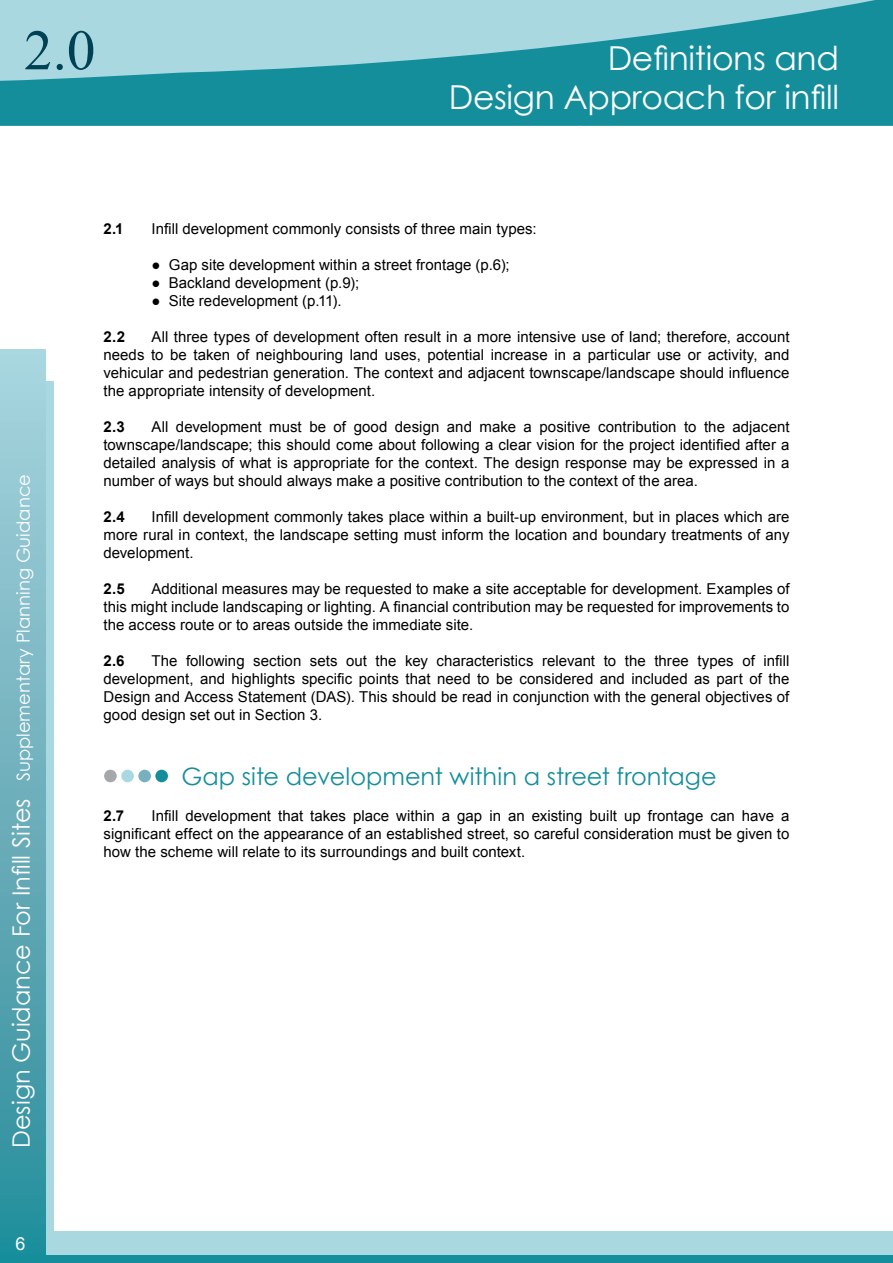
<style>
.page{position:relative;width:893px;height:1263px;background:#fff}
.page>*{position:absolute;margin:0;border:0;box-sizing:border-box;transform-origin:0 0}
.t1{font:57px "Times New Roman";color:#004154}
.t2{font:33px "Century Gothic";letter-spacing:-.01em;color:#fff}
.t3{font:24px "Century Gothic";color:#158e9c}
.t4{font:18px "Century Gothic";color:#fff}
.t5{font:18px "Arial";color:#fff}
.t6{font:15px/18px "Arial";letter-spacing:.005em;color:#000;text-align:justify}
.t7{font:700 15px "Arial";color:#000}
.s1{font-size:24px}
.s2{font-family:"Times New Roman"}
</style>
<div class="page">
<div style="left:8px;top:381px;width:46px;height:882px;background:#aad8e1"></div>
<svg style="left:0;top:0;width:893px;height:126px;background:#51abb7"></svg>
<div style="left:0;top:350px;width:45px;height:913px;background:linear-gradient(to bottom,#add4de,#278b9a)"></div>
<div style="left:51px;top:1231px;width:842px;height:27px;background:#aad8e1"></div>
<div style="left:0;top:1256px;width:893px;height:7px;background:#158e9c"></div>
<div style="left:104px;top:770px;width:13px;height:12px;background:#a5a7aa;border-radius:50%"></div>
<div style="left:121px;top:770px;width:13px;height:12px;background:#aad8e1;border-radius:50%"></div>
<div style="left:138px;top:770px;width:13px;height:12px;background:#77b1bf;border-radius:50%"></div>
<div style="left:155px;top:770px;width:13px;height:12px;background:#158e9c;border-radius:50%"></div>
<h1 class="t1" style="left:24px;top:12px;width:73px">2.0</h1>
<h1 class="t2" style="left:608px;top:35px;width:233px">Definitions and</h1>
<p class="t2" style="left:449px;top:74px;width:392px">Design Approach for infill</p>
<p class="t4" style="left:11px;top:1148px;width:675px;rotate:-90deg"><span class="s1">Design Guidance For Infill Sites</span> Supplementary Planning Guidance</p>
<p class="t5" style="left:16px;top:1232px;width:12px">6</p>
<p class="t7" style="left:103px;top:219px;width:22px">2.1</p>
<p class="t6" style="left:151px;top:220px;width:387px">Infill development commonly consists of three main types:</p>
<p class="t6" style="left:151px;top:256px;width:360px"><span class="s2">●</span> Gap site development within a street frontage (p.6);</p>
<p class="t6" style="left:151px;top:274px;width:209px"><span class="s2">●</span> Backland development (p.9);</p>
<p class="t6" style="left:151px;top:292px;width:192px"><span class="s2">●</span> Site redevelopment (p.11).</p>
<p class="t7" style="left:103px;top:327px;width:23px">2.2</p>
<p class="t6" style="left:103px;top:328px;width:688px;text-indent:48px">All three types of development often result in a more intensive use of land; therefore, account needs to be taken of neighbouring land uses, potential increase in a particular use or activity, and vehicular and pedestrian generation. The context and adjacent townscape/landscape should influence the appropriate intensity of development.</p>
<p class="t7" style="left:103px;top:417px;width:23px">2.3</p>
<p class="t6" style="left:103px;top:418px;width:687px;text-indent:48px">All development must be of good design and make a positive contribution to the adjacent townscape/landscape; this should come about following a clear vision for the project identified after a detailed analysis of what is appropriate for the context. The design response may be expressed in a number of ways but should always make a positive contribution to the context of the area.</p>
<p class="t7" style="left:103px;top:507px;width:23px">2.4</p>
<p class="t6" style="left:103px;top:508px;width:687px;text-indent:48px">Infill development commonly takes place within a built-up environment, but in places which are more rural in context, the landscape setting must inform the location and boundary treatments of any development.</p>
<p class="t7" style="left:103px;top:579px;width:23px">2.5</p>
<p class="t6" style="left:103px;top:580px;width:687px;text-indent:48px">Additional measures may be requested to make a site acceptable for development. Examples of this might include landscaping or lighting. A financial contribution may be requested for improvements to the access route or to areas outside the immediate site.</p>
<p class="t7" style="left:103px;top:651px;width:23px">2.6</p>
<p class="t6" style="left:103px;top:652px;width:687px;text-indent:48px">The following section sets out the key characteristics relevant to the three types of infill development, and highlights specific points that need to be considered and included as part of the Design and Access Statement (DAS). This should be read in conjunction with the general objectives of good design set out in Section 3.</p>
<h2 class="t3" style="left:181px;top:760px;width:537px">Gap site development within a street frontage</h2>
<p class="t6" style="left:103px;top:807px;width:687px;text-indent:48px">Infill development that takes place within a gap in an existing built up frontage can have a significant effect on the appearance of an established street, so careful consideration must be given to how the scheme will relate to its surroundings and built context.</p>
<p class="t7" style="left:103px;top:806px;width:22px">2.7</p>
</div>
